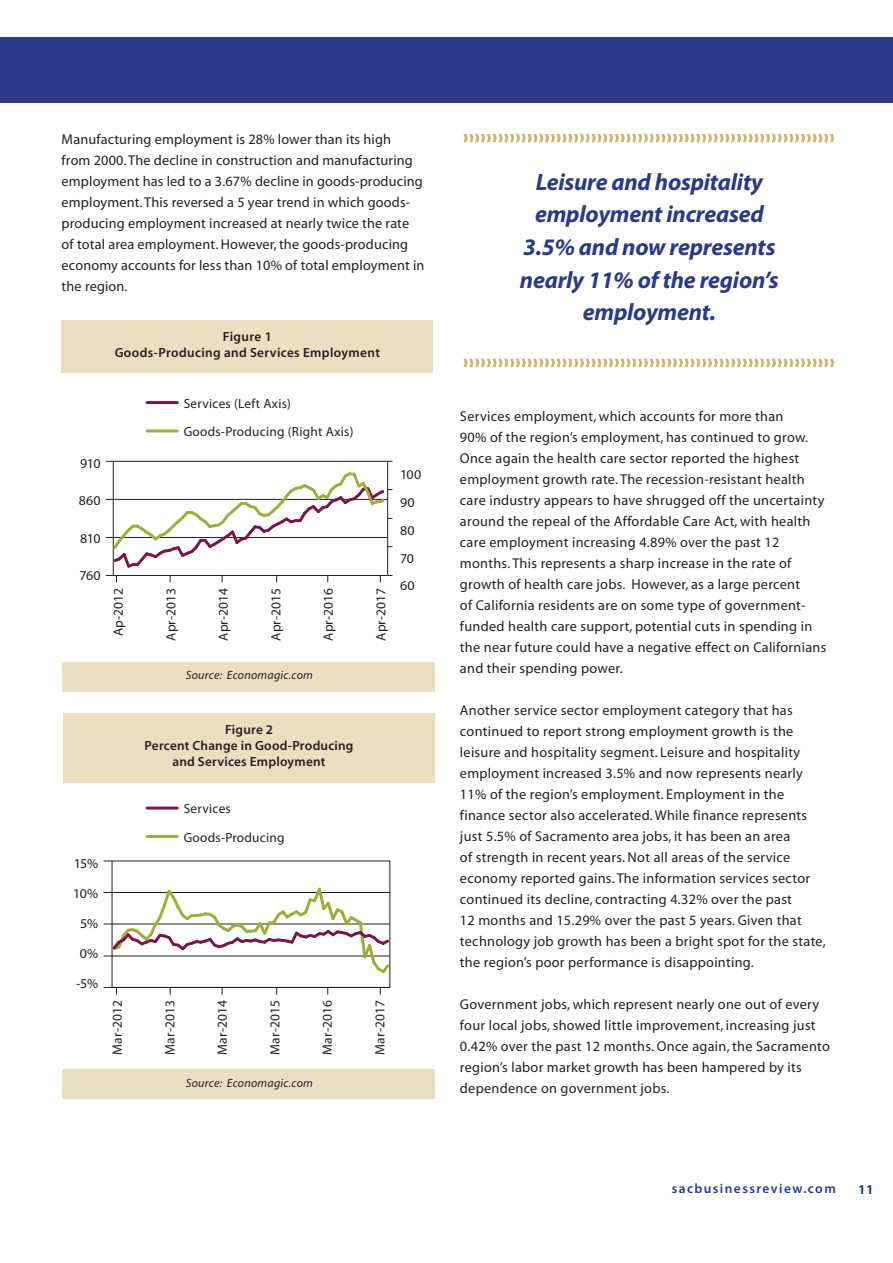
<style>
.page{position:relative;width:893px;height:1263px;background:#fff}
.page>*{position:absolute;margin:0;border:0;box-sizing:border-box;transform-origin:0 0}
.t1{font:italic 700 23.7px/32.7px "Myriad Pro";letter-spacing:-.01em;color:#2a3a87;text-align:center}
.t2{font:14.25px/21px "Myriad";letter-spacing:.02em;color:#231f20}
.t3{font:13.5px/27.8px "Myriad Pro";letter-spacing:.01em;color:#231f20}
.t4{font:600 13.5px "Myriad Pro";letter-spacing:.105em;color:#2a3a87}
.t5{font:700 13.5px "Myriad";color:#2a3a87}
.t6{font:13.35px/16.2px "Myriad MM.565.600.";letter-spacing:.02em;color:#231f20;text-align:center}
.t7{font:13.35px/28.5px "Myriad Pro";letter-spacing:.02em;color:#231f20}
.t8{font:italic 12px "Myriad";letter-spacing:.02em;color:#231f20}
</style>
<div class="page">
<div style="left:0;top:37px;width:893px;height:66px;background:#2a3a87"></div>
<div style="left:62px;top:320px;width:371px;height:53px;background:#ebdfc1"></div>
<div style="left:63px;top:713px;width:372px;height:70px;background:#ebdfc1"></div>
<hr style="left:147px;top:401px;width:30px;height:3px;background:#7b1548">
<hr style="left:147px;top:429px;width:30px;height:3px;background:#a0ad3a">
<hr style="left:147px;top:807px;width:30px;height:3px;background:#7b1548">
<hr style="left:147px;top:835px;width:30px;height:3px;background:#a0ad3a">
<div style="left:62px;top:662px;width:373px;height:29px;background:#ebdfc1"></div>
<div style="left:62px;top:1070px;width:373px;height:29px;background:#ebdfc1"></div>
<svg style="left:463px;top:134px;width:371px;height:8px"></svg>
<svg style="left:463px;top:359px;width:371px;height:8px"></svg>
<hr style="left:106px;top:461px;width:282px;height:1px;background:#231f20">
<hr style="left:106px;top:499px;width:282px;height:1px;background:#231f20">
<hr style="left:106px;top:537px;width:282px;height:1px;background:#231f20">
<hr style="left:387px;top:461px;width:1px;height:114px;background:#231f20">
<hr style="left:113px;top:461px;width:1px;height:114px;background:#231f20">
<hr style="left:106px;top:575px;width:282px;height:1px;background:#231f20">
<svg style="left:111px;top:470px;width:281px;height:112px"></svg>
<svg style="left:103px;top:861px;width:288px;height:134px"></svg>
<p class="t2" style="left:62px;top:130px;width:364px">Manufacturing employment is 28% lower than its high<br>from 2000. The decline in construction and manufacturing employment has led to a 3.67% decline in goods-producing employment. This reversed a 5 year trend in which goods&shy;producing employment increased at nearly twice the rate of total area employment. However, the goods-producing economy accounts for less than 10% of total employment in the region.</p>
<p class="t6" style="left:115px;top:330px;width:267px">Figure 1<br>Goods-Producing and Services Employment</p>
<p class="t3" style="left:80px;top:450px;width:22px">910</p>
<p class="t3" style="left:79px;top:488px;width:23px">860</p>
<p class="t3" style="left:80px;top:525px;width:22px">810</p>
<p class="t3" style="left:79px;top:563px;width:23px">760</p>
<p class="t7" style="left:184px;top:390px;width:171px">Services (Left Axis)<br>Goods-Producing (Right Axis)</p>
<p class="t3" style="left:105px;top:636px;width:50px;rotate:-90deg">Ap-2012</p>
<p class="t3" style="left:158px;top:641px;width:55px;rotate:-90deg">Apr-2013</p>
<p class="t3" style="left:210px;top:641px;width:55px;rotate:-90deg">Apr-2014</p>
<p class="t3" style="left:263px;top:641px;width:55px;rotate:-90deg">Apr-2015</p>
<p class="t3" style="left:315px;top:641px;width:55px;rotate:-90deg">Apr-2016</p>
<p class="t3" style="left:368px;top:641px;width:55px;rotate:-90deg">Apr-2017</p>
<p class="t8" style="left:186px;top:670px;width:129px">Source: Economagic.com</p>
<p class="t3" style="left:400px;top:462px;width:23px">100<br>90<br>80<br>70<br>60</p>
<p class="t3" style="left:74px;top:850px;width:26px">15%</p>
<p class="t3" style="left:73px;top:880px;width:26px">10%</p>
<p class="t3" style="left:80px;top:910px;width:19px">5%</p>
<p class="t3" style="left:80px;top:940px;width:20px">0%</p>
<p class="t3" style="left:76px;top:970px;width:24px">-5%</p>
<p class="t6" style="left:144px;top:723px;width:210px">Figure 2<br>Percent Change in Good-Producing and Services Employment</p>
<p class="t7" style="left:184px;top:795px;width:102px">Services<br>Goods-Producing</p>
<p class="t3" style="left:104px;top:1055px;width:56px;rotate:-90deg">Mar-2012</p>
<p class="t3" style="left:157px;top:1055px;width:56px;rotate:-90deg">Mar-2013</p>
<p class="t3" style="left:209px;top:1055px;width:56px;rotate:-90deg">Mar-2014</p>
<p class="t3" style="left:262px;top:1055px;width:56px;rotate:-90deg">Mar-2015</p>
<p class="t3" style="left:314px;top:1055px;width:56px;rotate:-90deg">Mar-2016</p>
<p class="t3" style="left:367px;top:1055px;width:56px;rotate:-90deg">Mar-2017</p>
<p class="t8" style="left:186px;top:1078px;width:129px">Source: Economagic.com</p>
<h1 class="t1" style="left:520px;top:167px;width:260px">Leisure and hospitality employment increased<br>3.5% and now represents nearly 11% of the region’s employment.</h1>
<p class="t2" style="left:460px;top:407px;width:368px">Services employment, which accounts for more than<br>90% of the region’s employment, has continued to grow.<br>Once again the health care sector reported the highest employment growth rate. The recession-resistant health care industry appears to have shrugged off the uncertainty around the repeal of the Affordable Care Act, with health care employment increasing 4.89% over the past 12 months. This represents a sharp increase in the rate of growth of health care jobs. However, as a large percent<br>of California residents are on some type of government&shy;funded health care support, potential cuts in spending in the near future could have a negative effect on Californians and their spending power.</p>
<p class="t2" style="left:460px;top:701px;width:367px">Another service sector employment category that has continued to report strong employment growth is the leisure and hospitality segment. Leisure and hospitality employment increased 3.5% and now represents nearly 11% of the region’s employment. Employment in the finance sector also accelerated. While finance represents just 5.5% of Sacramento area jobs, it has been an area<br>of strength in recent years. Not all areas of the service economy reported gains. The information services sector continued its decline, contracting 4.32% over the past<br>12 months and 15.29% over the past 5 years. Given that technology job growth has been a bright spot for the state, the region’s poor performance is disappointing.</p>
<p class="t2" style="left:460px;top:995px;width:371px">Government jobs, which represent nearly one out of every four local jobs, showed little improvement, increasing just 0.42% over the past 12 months. Once again, the Sacramento region’s labor market growth has been hampered by its dependence on government jobs.</p>
<p class="t4" style="left:672px;top:1180px;width:166px">sacbusinessreview.com</p>
<p class="t5" style="left:858px;top:1184px;width:17px">11</p>
</div>
